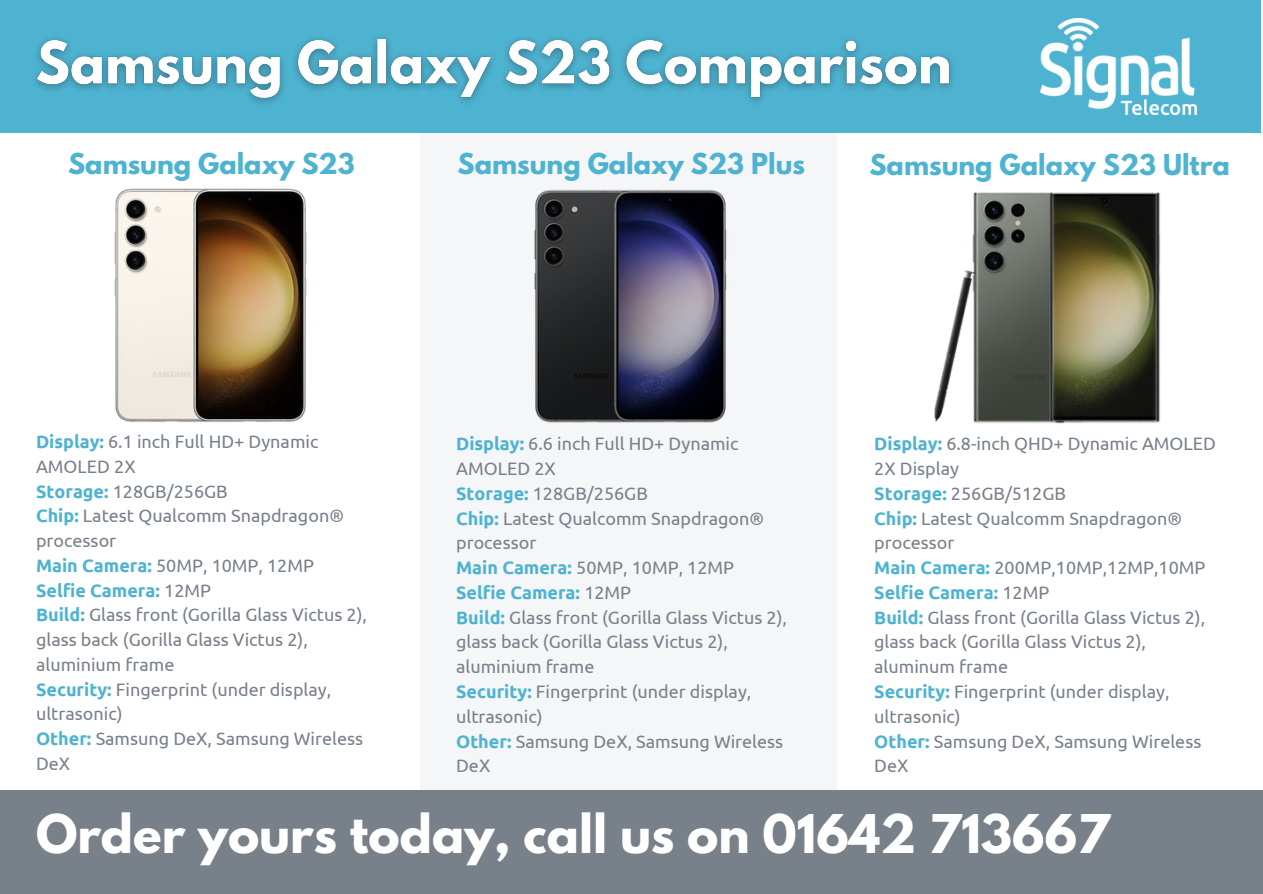
<style>
.page{position:relative;width:1263px;height:894px;background:#fff}
.page>*{position:absolute;margin:0;border:0;box-sizing:border-box;transform-origin:0 0}
.t1{font:700 47.25px "League Spartan";color:#fff}
.t2{font:700 25.5px "League Spartan";color:#4eb3d1}
.t3{font:18px/24.8px "Ubuntu";color:#78808a}
.s1{font-weight:700;color:#4eb3d1}
</style>
<div class="page">
<div style="left:421px;top:115px;width:415px;height:687px;background:#f4f6f7"></div>
<div style="left:0;top:790px;width:1263px;height:103px;background:#78808a"></div>
<div style="left:0;top:0;width:1261px;height:133px;background:#4eb3d1"></div>
<img style="left:1041px;top:18px;width:155px;height:97px">
<img style="left:114px;top:188px;width:193px;height:234px">
<img style="left:534px;top:190px;width:193px;height:233px">
<img style="left:935px;top:192px;width:226px;height:232px">
<img style="left:35px;top:38px;width:918px;height:65px">
<h2 class="t2" style="left:68px;top:151px;width:288px">Samsung Galaxy S23</h2>
<h2 class="t2" style="left:458px;top:151px;width:349px">Samsung Galaxy S23 Plus</h2>
<h2 class="t2" style="left:869px;top:152px;width:362px">Samsung Galaxy S23 Ultra</h2>
<p class="t3" style="left:36px;top:429px;width:332px"><span class="s1">Display:</span> 6.1 inch Full HD+ Dynamic<br>AMOLED 2X<br><span class="s1">Storage:</span> 128GB/256GB<br><span class="s1">Chip:</span> Latest Qualcomm Snapdragon® processor<br><span class="s1">Main Camera:</span> 50MP, 10MP, 12MP<br><span class="s1">Selfie Camera:</span> 12MP<br><span class="s1">Build:</span> Glass front (Gorilla Glass Victus 2), glass back (Gorilla Glass Victus 2), aluminium frame<br><span class="s1">Security:</span> Fingerprint (under display, ultrasonic)<br><span class="s1">Other:</span> Samsung DeX, Samsung Wireless<br>DeX</p>
<p class="t3" style="left:456px;top:431px;width:332px"><span class="s1">Display:</span> 6.6 inch Full HD+ Dynamic<br>AMOLED 2X<br><span class="s1">Storage:</span> 128GB/256GB<br><span class="s1">Chip:</span> Latest Qualcomm Snapdragon® processor<br><span class="s1">Main Camera:</span> 50MP, 10MP, 12MP<br><span class="s1">Selfie Camera:</span> 12MP<br><span class="s1">Build:</span> Glass front (Gorilla Glass Victus 2), glass back (Gorilla Glass Victus 2), aluminium frame<br><span class="s1">Security:</span> Fingerprint (under display, ultrasonic)<br><span class="s1">Other:</span> Samsung DeX, Samsung Wireless<br>DeX</p>
<p class="t3" style="left:874px;top:431px;width:343px"><span class="s1">Display:</span> 6.8-inch QHD+ Dynamic AMOLED<br>2X Display<br><span class="s1">Storage:</span> 256GB/512GB<br><span class="s1">Chip:</span> Latest Qualcomm Snapdragon® processor<br><span class="s1">Main Camera:</span> 200MP,10MP,12MP,10MP<br><span class="s1">Selfie Camera:</span> 12MP<br><span class="s1">Build:</span> Glass front (Gorilla Glass Victus 2), glass back (Gorilla Glass Victus 2), aluminum frame<br><span class="s1">Security:</span> Fingerprint (under display, ultrasonic)<br><span class="s1">Other:</span> Samsung DeX, Samsung Wireless<br>DeX</p>
<h1 class="t1" style="left:36px;top:810px;width:1075px">Order yours today, call us on 01642 713667</h1>
</div>
